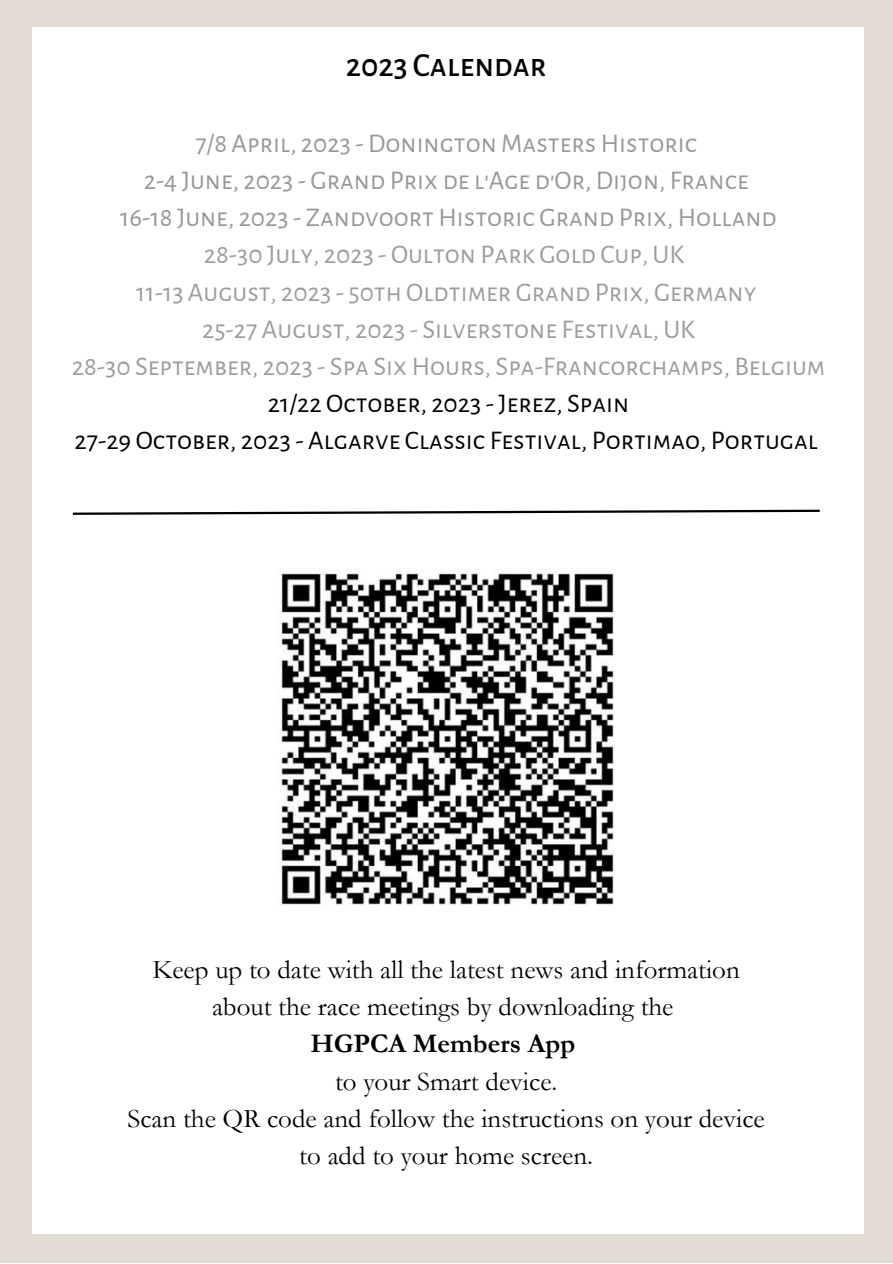
<style>
.page{position:relative;width:893px;height:1264px;background:#fff}
.page>*{position:absolute;margin:0;border:0;box-sizing:border-box;transform-origin:0 0}
.t1{font:500 33px "Alegreya Sans SC";color:#000}
.t2{font:27px/37px "Alegreya Sans SC";color:#9c9d9d;text-align:center}
.t3{font:27px/37px "Garamond";color:#000;text-align:center}
.t4{font:27px/37px "Alegreya Sans SC";color:#989898;text-align:center}
.t5{font:27px/37px "Alegreya Sans SC";color:#000;text-align:center}
.t6{font:700 27px "Garamond";color:#000}
</style>
<div class="page">
<div style="left:0;top:0;width:892px;height:1262px;background:#e1dbd3"></div>
<div style="left:32px;top:27px;width:831px;height:1206px;background:#fff"></div>
<img style="left:276px;top:568px;width:339px;height:338px">
<svg style="left:72px;top:509px;width:748px;height:6px"></svg>
<p class="t1" style="left:346px;top:49px;width:202px">2023 Calendar</p>
<p class="t4" style="left:120px;top:125px;width:658px">7/8 April, 2023 - Donington Masters Historic<br>2-4 June, 2023 - Grand Prix de l'Age d'Or, Dijon, France<br>16-18 June, 2023 - Zandvoort Historic Grand Prix, Holland</p>
<p class="t2" style="left:72px;top:237px;width:754px">28-30 July, 2023 - Oulton Park Gold Cup, UK<br>11-13 August, 2023 - 50th Oldtimer Grand Prix, Germany<br>25-27 August, 2023 - Silverstone Festival, UK<br>28-30 September, 2023 - Spa Six Hours, Spa-Francorchamps, Belgium</p>
<p class="t5" style="left:74px;top:385px;width:745px">21/22 October, 2023 - Jerez, Spain<br>27-29 October, 2023 - Algarve Classic Festival, Portimao, Portugal</p>
<p class="t3" style="left:152px;top:951px;width:589px">Keep up to date with all the latest news and information about the race meetings by downloading the</p>
<p class="t6" style="left:310px;top:1029px;width:266px">HGPCA Members App</p>
<p class="t3" style="left:127px;top:1062px;width:639px">to your Smart device.<br>Scan the QR code and follow the instructions on your device to add to your home screen.</p>
</div>
